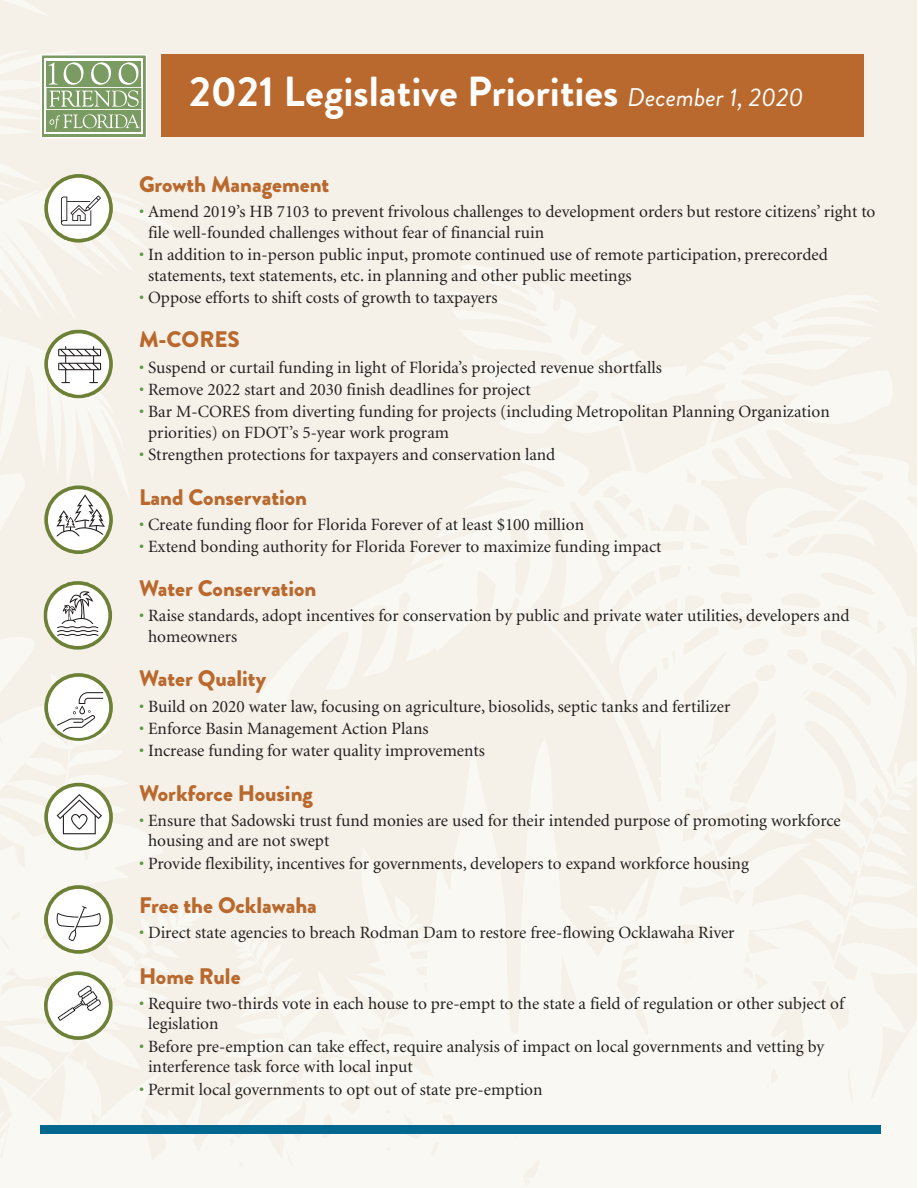
<style>
.page{position:relative;width:918px;height:1188px;background:#fff}
.page>*{position:absolute;margin:0;border:0;box-sizing:border-box;transform-origin:0 0}
.t1{font:700 42px "Brandon Grotesque";color:#fff}
.t2{font:900 22.5px "Brandon Grotesque";color:#ba692e}
.t3{font:17.25px/20.7px "Minion";color:#231f20}
.s1{font-weight:400;font-style:italic;font-size:25.5px}
.s2{color:#5a9841}
</style>
<div class="page">
<div style="left:161px;top:54px;width:703px;height:83px;background:#ba692e"></div>
<svg style="left:43px;top:57px;width:101px;height:79px"></svg>
<svg style="left:45px;top:59px;width:98px;height:75px"></svg>
<div style="left:46px;top:88px;width:95px;height:21px;background:#7a9b62"></div>
<div style="left:46px;top:61px;width:95px;height:26px;background:#7a9b62"></div>
<div style="left:46px;top:110px;width:95px;height:22px;background:#7a9b62"></div>
<svg style="left:50px;top:114px;width:90px;height:15px"></svg>
<svg style="left:49px;top:62px;width:90px;height:45px"></svg>
<div style="left:40px;top:54px;width:107px;height:85px;border:2px solid #fff"></div>
<svg style="left:44px;top:174px;width:70px;height:69px"></svg>
<svg style="left:43px;top:330px;width:71px;height:68px"></svg>
<svg style="left:44px;top:485px;width:69px;height:69px"></svg>
<svg style="left:43px;top:581px;width:70px;height:70px"></svg>
<svg style="left:44px;top:673px;width:69px;height:68px"></svg>
<svg style="left:43px;top:782px;width:71px;height:69px"></svg>
<svg style="left:44px;top:885px;width:70px;height:69px"></svg>
<svg style="left:43px;top:971px;width:71px;height:70px"></svg>
<div style="left:40px;top:1125px;width:841px;height:9px;background:#00688f"></div>
<h1 class="t1" style="left:189px;top:77px;width:616px">2021 Legislative Priorities <span class="s1">December 1, 2020</span></h1>
<h2 class="t2" style="left:139px;top:176px;width:192px">Growth Management</h2>
<p class="t3" style="left:148px;top:203px;width:729px;text-indent:-9px"><span class="s2">•</span> Amend 2019’s HB 7103 to prevent frivolous challenges to development orders but restore citizens’ right to file well-founded challenges without fear of financial ruin</p>
<p class="t3" style="left:148px;top:246px;width:681px;text-indent:-9px"><span class="s2">•</span> In addition to in-person public input, promote continued use of remote participation, prerecorded statements, text statements, etc. in planning and other public meetings</p>
<p class="t3" style="left:139px;top:289px;width:360px"><span class="s2">•</span> Oppose efforts to shift costs of growth to taxpayers</p>
<h2 class="t2" style="left:139px;top:332px;width:102px">M-CORES</h2>
<p class="t3" style="left:139px;top:358px;width:524px"><span class="s2">•</span> Suspend or curtail funding in light of Florida’s projected revenue shortfalls</p>
<p class="t3" style="left:139px;top:380px;width:393px"><span class="s2">•</span> Remove 2022 start and 2030 finish deadlines for project</p>
<p class="t3" style="left:148px;top:403px;width:683px;text-indent:-9px"><span class="s2">•</span> Bar M-CORES from diverting funding for projects (including Metropolitan Planning Organization priorities) on FDOT’s 5-year work program</p>
<p class="t3" style="left:139px;top:446px;width:418px"><span class="s2">•</span> Strengthen protections for taxpayers and conservation land</p>
<h2 class="t2" style="left:139px;top:489px;width:170px">Land Conservation</h2>
<p class="t3" style="left:139px;top:515px;width:447px"><span class="s2">•</span> Create funding floor for Florida Forever of at least $100 million</p>
<p class="t3" style="left:139px;top:538px;width:524px"><span class="s2">•</span> Extend bonding authority for Florida Forever to maximize funding impact</p>
<h2 class="t2" style="left:139px;top:581px;width:179px">Water Conservation</h2>
<p class="t3" style="left:148px;top:607px;width:703px;text-indent:-9px"><span class="s2">•</span> Raise standards, adopt incentives for conservation by public and private water utilities, developers and homeowners</p>
<h2 class="t2" style="left:139px;top:671px;width:129px">Water Quality</h2>
<p class="t3" style="left:139px;top:697px;width:593px"><span class="s2">•</span> Build on 2020 water law, focusing on agriculture, biosolids, septic tanks and fertilizer</p>
<p class="t3" style="left:139px;top:719px;width:291px"><span class="s2">•</span> Enforce Basin Management Action Plans</p>
<p class="t3" style="left:139px;top:742px;width:347px"><span class="s2">•</span> Increase funding for water quality improvements</p>
<h2 class="t2" style="left:139px;top:785px;width:175px">Workforce Housing</h2>
<p class="t3" style="left:148px;top:811px;width:694px;text-indent:-9px"><span class="s2">•</span> Ensure that Sadowski trust fund monies are used for their intended purpose of promoting workforce housing and are not swept</p>
<p class="t3" style="left:139px;top:854px;width:611px"><span class="s2">•</span> Provide flexibility, incentives for governments, developers to expand workforce housing</p>
<h2 class="t2" style="left:139px;top:897px;width:179px">Free the Ocklawaha</h2>
<p class="t3" style="left:139px;top:924px;width:597px"><span class="s2">•</span> Direct state agencies to breach Rodman Dam to restore free-flowing Ocklawaha River</p>
<h2 class="t2" style="left:139px;top:968px;width:103px">Home Rule</h2>
<p class="t3" style="left:148px;top:994px;width:698px;text-indent:-9px"><span class="s2">•</span> Require two-thirds vote in each house to pre-empt to the state a field of regulation or other subject of legislation</p>
<p class="t3" style="left:148px;top:1037px;width:678px;text-indent:-9px"><span class="s2">•</span> Before pre-emption can take effect, require analysis of impact on local governments and vetting by interference task force with local input</p>
<p class="t3" style="left:139px;top:1080px;width:405px"><span class="s2">•</span> Permit local governments to opt out of state pre-emption</p>
</div>
